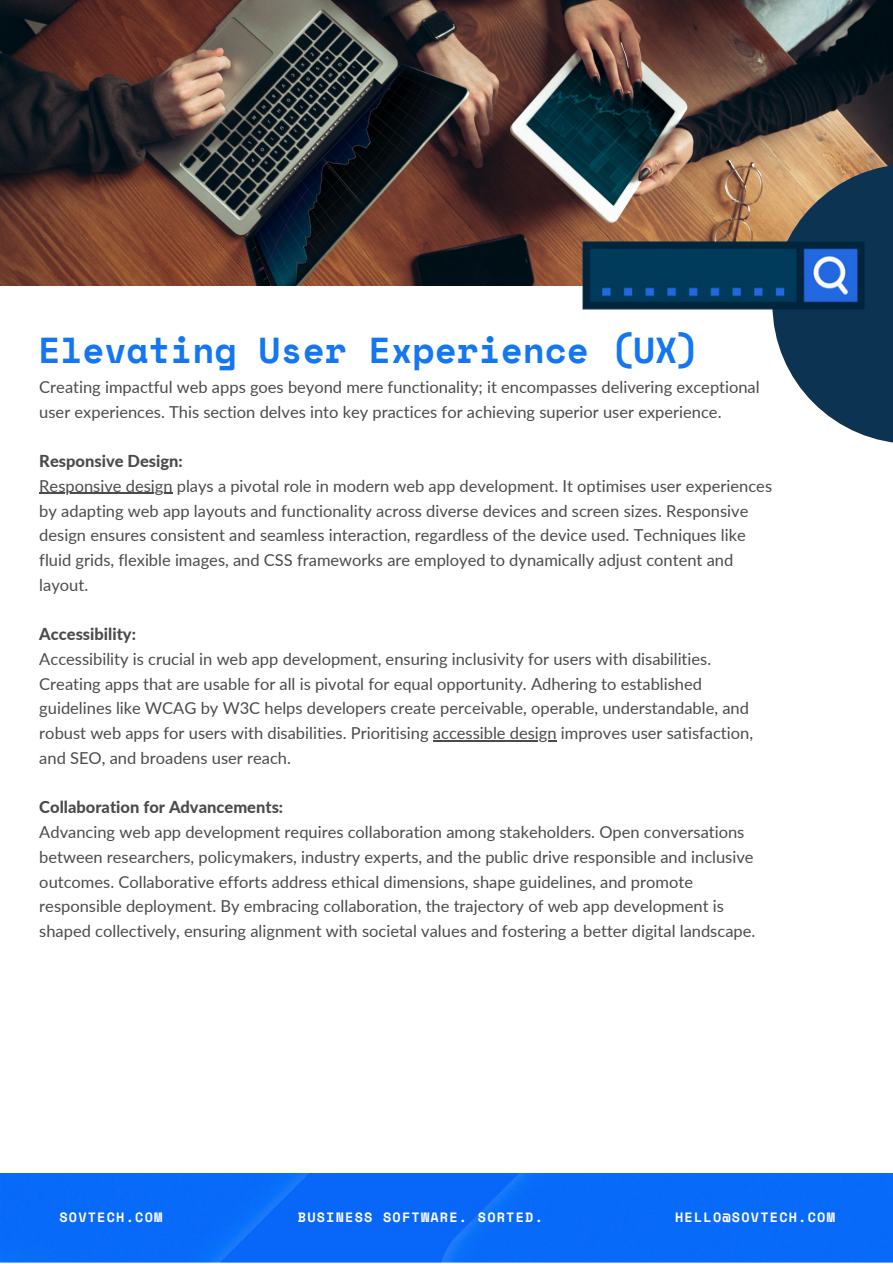
<style>
.page{position:relative;width:893px;height:1264px;background:#fff}
.page>*{position:absolute;margin:0;border:0;box-sizing:border-box;transform-origin:0 0}
.t1{font:700 36px "Space Mono";color:#1476f2}
.t2{font:16.5px/24.8px "Lato";color:#494c4a}
.t3{font:800 16.5px "Lato";color:#494c4a}
.t4{font:700 13.5px "Space Mono";letter-spacing:.09em;color:#fff}
</style>
<div class="page">
<img style="left:0;top:0;width:892px;height:286px">
<svg style="left:772px;top:164px;width:120px;height:279px;fill:#0d3353"></svg>
<div style="left:0;top:1173px;width:892px;height:89px;background:#0869f9"></div>
<img style="left:573px;top:229px;width:301px;height:93px">
<hr style="left:39px;top:493px;width:133px;height:1px;background:#494c4a">
<hr style="left:433px;top:740px;width:123px;height:1px;background:#494c4a">
<p class="t1" style="left:38px;top:323px;width:662px">Elevating User Experience (UX)</p>
<p class="t2" style="left:39px;top:374px;width:721px">Creating impactful web apps goes beyond mere functionality; it encompasses delivering exceptional user experiences. This section delves into key practices for achieving superior user experience.</p>
<p class="t3" style="left:39px;top:451px;width:145px">Responsive Design:</p>
<p class="t2" style="left:39px;top:473px;width:734px">Responsive design plays a pivotal role in modern web app development. It optimises user experiences by adapting web app layouts and functionality across diverse devices and screen sizes. Responsive design ensures consistent and seamless interaction, regardless of the device used. Techniques like fluid grids, flexible images, and CSS frameworks are employed to dynamically adjust content and layout.</p>
<p class="t3" style="left:39px;top:624px;width:98px">Accessibility:</p>
<p class="t2" style="left:39px;top:646px;width:715px">Accessibility is crucial in web app development, ensuring inclusivity for users with disabilities.<br>Creating apps that are usable for all is pivotal for equal opportunity. Adhering to established guidelines like WCAG by W3C helps developers create perceivable, operable, understandable, and robust web apps for users with disabilities. Prioritising accessible design improves user satisfaction, and SEO, and broadens user reach.</p>
<p class="t3" style="left:39px;top:797px;width:245px">Collaboration for Advancements:</p>
<p class="t2" style="left:39px;top:819px;width:717px">Advancing web app development requires collaboration among stakeholders. Open conversations between researchers, policymakers, industry experts, and the public drive responsible and inclusive outcomes. Collaborative efforts address ethical dimensions, shape guidelines, and promote responsible deployment. By embracing collaboration, the trajectory of web app development is shaped collectively, ensuring alignment with societal values and fostering a better digital landscape.</p>
<p class="t4" style="left:59px;top:1206px;width:104px">SOVTECH.COM</p>
<p class="t4" style="left:298px;top:1206px;width:246px">BUSINESS SOFTWARE. SORTED.</p>
<p class="t4" style="left:675px;top:1206px;width:161px">HELLO@SOVTECH.COM</p>
</div>
